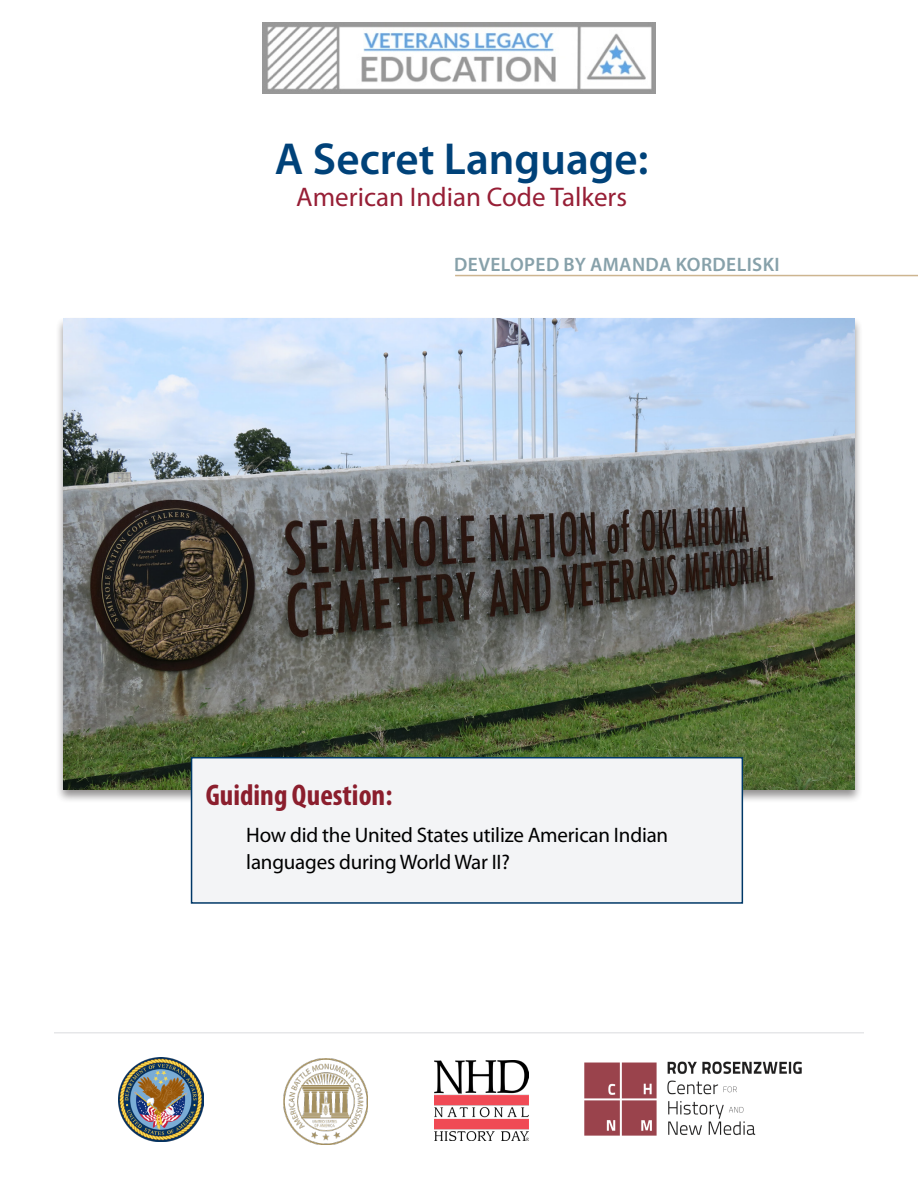
<style>
.page{position:relative;width:918px;height:1188px;background:#fff}
.page>*{position:absolute;margin:0;border:0;box-sizing:border-box;transform-origin:0 0}
.CoverPageTitle{font:600 45px "Myriad Pro";color:#004279}
.BulletedListItem{font:700 condensed 30px "Myriad Pro";color:#8b1e2d}
.CoverPageTitle-2{font:27px "Myriad Pro";color:#971f36}
.Body{font:21px/27px "Myriad Pro";letter-spacing:-.01em;color:#000}
.BulletedListItem-2{font:600 19.5px "Myriad Pro";letter-spacing:.02em;color:#87a1aa}
</style>
<div class="page">
<div style="left:55px;top:316px;width:808px;height:488px;background:#231f20;opacity:.5"></div>
<img style="left:63px;top:318px;width:792px;height:472px">
<hr style="left:54px;top:1032px;width:810px;height:2px;background:#e6e7e9">
<img style="left:263px;top:22px;width:393px;height:72px">
<div style="left:192px;top:758px;width:550px;height:145px;background:#f3f4f6"></div>
<div style="left:191px;top:757px;width:552px;height:147px;border:2px solid #003867"></div>
<hr style="left:455px;top:275px;width:463px;height:1px;background:#cdb590">
<img style="left:119px;top:1057px;width:84px;height:85px">
<img style="left:434px;top:1061px;width:95px;height:79px">
<img style="left:584px;top:1061px;width:218px;height:75px">
<img style="left:284px;top:1059px;width:84px;height:85px">
<p class="CoverPageTitle" style="left:275px;top:130px;width:375px">A Secret Language:</p>
<p class="CoverPageTitle-2" style="left:296px;top:181px;width:332px">American Indian Code Talkers</p>
<p class="BulletedListItem-2" style="left:454px;top:252px;width:327px">DEVELOPED BY AMANDA KORDELISKI</p>
<p class="BulletedListItem" style="left:206px;top:776px;width:188px">Guiding Question:</p>
<p class="Body" style="left:246px;top:821px;width:423px">How did the United States utilize American Indian languages during World War II?</p>
</div>
